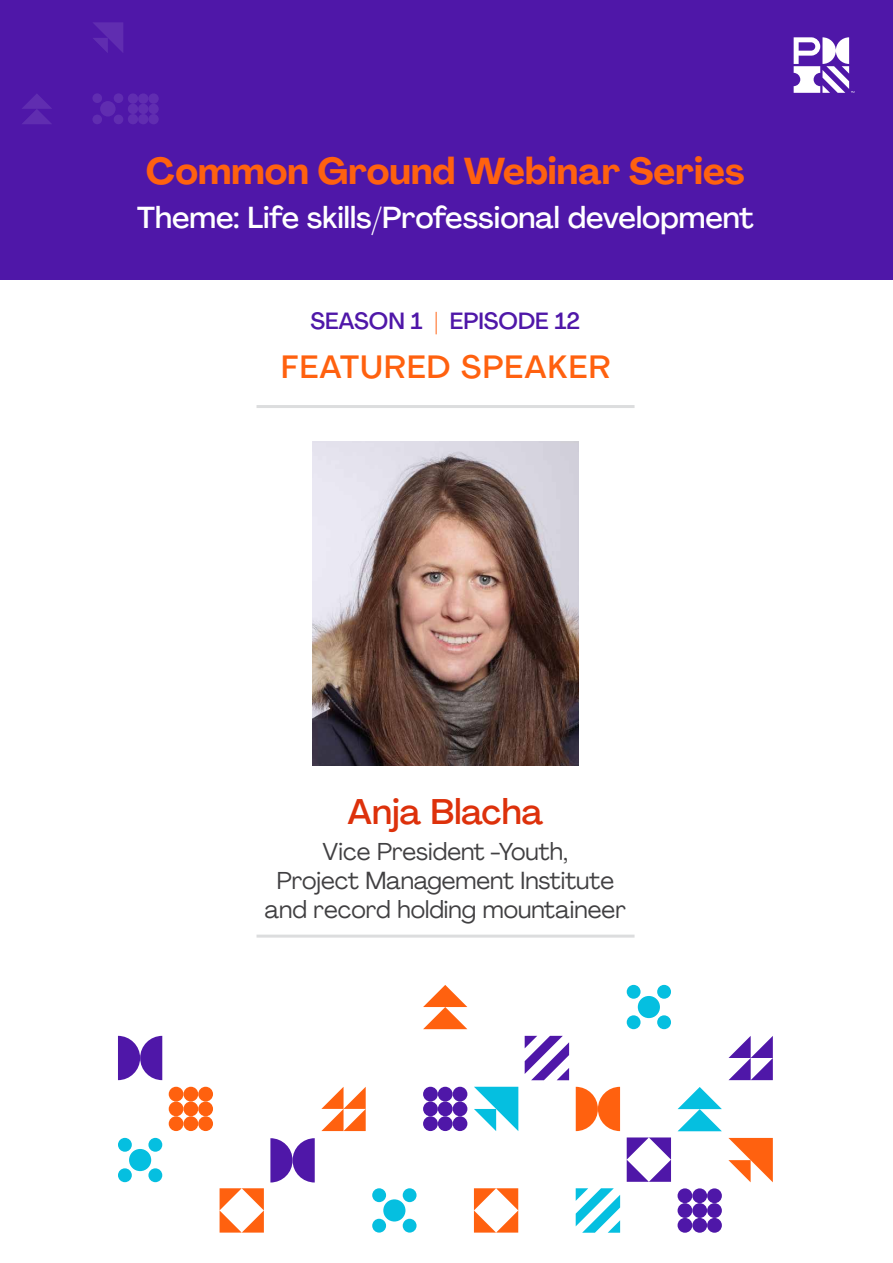
<style>
.page{position:relative;width:893px;height:1263px;background:#fff}
.page>*{position:absolute;margin:0;border:0;box-sizing:border-box;transform-origin:0 0}
.t1{font:700 36.9px "Agrandir";color:#ff610f}
.t2{font:500 35.25px "Agrandir";color:#dd310b}
.t3{font:500 31.95px "Agrandir";letter-spacing:.04em;color:#ff610f}
.t4{font:500 30px "Agrandir";color:#fff}
.t5{font:24px/28.8px "Agrandir";color:#414042;text-align:center}
.t6{font:500 23.25px "Agrandir";color:#4f17a8}
.s1{color:#ff610f}
</style>
<div class="page">
<hr style="left:256px;top:405px;width:378px;height:3px;background:#dcddde">
<hr style="left:256px;top:935px;width:378px;height:3px;background:#dcddde">
<div style="left:0;top:0;width:893px;height:279px;background:#4f17a8"></div>
<svg style="left:794px;top:37px;width:60px;height:56px"></svg>
<svg style="left:22px;top:94px;width:30px;height:30px"></svg>
<svg style="left:93px;top:22px;width:30px;height:31px"></svg>
<div style="left:100px;top:101px;width:16px;height:16px;background:#602db0;border-radius:50%"></div>
<div style="left:114px;top:93px;width:9px;height:10px;background:#602db0;border-radius:50%"></div>
<div style="left:92px;top:93px;width:10px;height:10px;background:#602db0;border-radius:50%"></div>
<div style="left:114px;top:115px;width:9px;height:9px;background:#602db0;border-radius:50%"></div>
<div style="left:92px;top:115px;width:10px;height:9px;background:#602db0;border-radius:50%"></div>
<div style="left:128px;top:93px;width:10px;height:11px;background:#602db0;border-radius:50%"></div>
<div style="left:138px;top:93px;width:10px;height:11px;background:#602db0;border-radius:50%"></div>
<div style="left:148px;top:93px;width:11px;height:11px;background:#602db0;border-radius:50%"></div>
<div style="left:128px;top:104px;width:10px;height:10px;background:#602db0;border-radius:50%"></div>
<div style="left:138px;top:104px;width:10px;height:10px;background:#602db0;border-radius:50%"></div>
<div style="left:148px;top:104px;width:11px;height:10px;background:#602db0;border-radius:50%"></div>
<div style="left:128px;top:114px;width:10px;height:10px;background:#602db0;border-radius:50%"></div>
<div style="left:138px;top:114px;width:10px;height:10px;background:#602db0;border-radius:50%"></div>
<div style="left:148px;top:114px;width:11px;height:10px;background:#602db0;border-radius:50%"></div>
<svg style="left:728px;top:1036px;width:45px;height:44px"></svg>
<svg style="left:678px;top:1087px;width:44px;height:44px"></svg>
<svg style="left:728px;top:1138px;width:45px;height:44px"></svg>
<svg style="left:627px;top:1137px;width:44px;height:45px"></svg>
<svg style="left:321px;top:1087px;width:45px;height:44px"></svg>
<svg style="left:474px;top:1087px;width:44px;height:44px"></svg>
<svg style="left:423px;top:985px;width:44px;height:44px"></svg>
<svg style="left:576px;top:1087px;width:44px;height:44px"></svg>
<div style="left:383px;top:1199px;width:22px;height:22px;background:#05bfe0;border-radius:50%"></div>
<div style="left:403px;top:1188px;width:14px;height:14px;background:#05bfe0;border-radius:50%"></div>
<div style="left:372px;top:1188px;width:14px;height:14px;background:#05bfe0;border-radius:50%"></div>
<div style="left:403px;top:1219px;width:14px;height:13px;background:#05bfe0;border-radius:50%"></div>
<div style="left:372px;top:1219px;width:14px;height:13px;background:#05bfe0;border-radius:50%"></div>
<svg style="left:525px;top:1036px;width:44px;height:44px"></svg>
<svg style="left:576px;top:1188px;width:44px;height:45px"></svg>
<svg style="left:118px;top:1036px;width:44px;height:44px"></svg>
<svg style="left:270px;top:1138px;width:45px;height:44px"></svg>
<svg style="left:220px;top:1188px;width:44px;height:44px"></svg>
<svg style="left:474px;top:1188px;width:44px;height:44px"></svg>
<div style="left:638px;top:996px;width:22px;height:22px;background:#05bfe0;border-radius:50%"></div>
<div style="left:657px;top:985px;width:14px;height:14px;background:#05bfe0;border-radius:50%"></div>
<div style="left:627px;top:985px;width:14px;height:14px;background:#05bfe0;border-radius:50%"></div>
<div style="left:657px;top:1015px;width:14px;height:14px;background:#05bfe0;border-radius:50%"></div>
<div style="left:627px;top:1015px;width:14px;height:14px;background:#05bfe0;border-radius:50%"></div>
<div style="left:678px;top:1188px;width:14px;height:15px;background:#4f17a8;border-radius:50%"></div>
<div style="left:692px;top:1188px;width:15px;height:15px;background:#4f17a8;border-radius:50%"></div>
<div style="left:707px;top:1188px;width:15px;height:15px;background:#4f17a8;border-radius:50%"></div>
<div style="left:678px;top:1203px;width:14px;height:15px;background:#4f17a8;border-radius:50%"></div>
<div style="left:692px;top:1203px;width:15px;height:15px;background:#4f17a8;border-radius:50%"></div>
<div style="left:707px;top:1203px;width:15px;height:15px;background:#4f17a8;border-radius:50%"></div>
<div style="left:678px;top:1218px;width:14px;height:15px;background:#4f17a8;border-radius:50%"></div>
<div style="left:692px;top:1218px;width:15px;height:15px;background:#4f17a8;border-radius:50%"></div>
<div style="left:707px;top:1218px;width:15px;height:15px;background:#4f17a8;border-radius:50%"></div>
<div style="left:423px;top:1087px;width:15px;height:14px;background:#4f17a8;border-radius:50%"></div>
<div style="left:438px;top:1087px;width:15px;height:14px;background:#4f17a8;border-radius:50%"></div>
<div style="left:453px;top:1087px;width:14px;height:14px;background:#4f17a8;border-radius:50%"></div>
<div style="left:423px;top:1101px;width:15px;height:15px;background:#4f17a8;border-radius:50%"></div>
<div style="left:438px;top:1101px;width:15px;height:15px;background:#4f17a8;border-radius:50%"></div>
<div style="left:453px;top:1101px;width:14px;height:15px;background:#4f17a8;border-radius:50%"></div>
<div style="left:423px;top:1116px;width:15px;height:15px;background:#4f17a8;border-radius:50%"></div>
<div style="left:438px;top:1116px;width:15px;height:15px;background:#4f17a8;border-radius:50%"></div>
<div style="left:453px;top:1116px;width:14px;height:15px;background:#4f17a8;border-radius:50%"></div>
<div style="left:129px;top:1149px;width:22px;height:22px;background:#05bfe0;border-radius:50%"></div>
<div style="left:148px;top:1138px;width:14px;height:14px;background:#05bfe0;border-radius:50%"></div>
<div style="left:118px;top:1138px;width:14px;height:14px;background:#05bfe0;border-radius:50%"></div>
<div style="left:148px;top:1168px;width:14px;height:14px;background:#05bfe0;border-radius:50%"></div>
<div style="left:118px;top:1168px;width:14px;height:14px;background:#05bfe0;border-radius:50%"></div>
<div style="left:169px;top:1087px;width:14px;height:14px;background:#ff610f;border-radius:50%"></div>
<div style="left:183px;top:1087px;width:15px;height:14px;background:#ff610f;border-radius:50%"></div>
<div style="left:198px;top:1087px;width:15px;height:14px;background:#ff610f;border-radius:50%"></div>
<div style="left:169px;top:1101px;width:14px;height:15px;background:#ff610f;border-radius:50%"></div>
<div style="left:183px;top:1101px;width:15px;height:15px;background:#ff610f;border-radius:50%"></div>
<div style="left:198px;top:1101px;width:15px;height:15px;background:#ff610f;border-radius:50%"></div>
<div style="left:169px;top:1116px;width:14px;height:15px;background:#ff610f;border-radius:50%"></div>
<div style="left:183px;top:1116px;width:15px;height:15px;background:#ff610f;border-radius:50%"></div>
<div style="left:198px;top:1116px;width:15px;height:15px;background:#ff610f;border-radius:50%"></div>
<img style="left:312px;top:441px;width:267px;height:324px">
<h1 class="t1" style="left:146px;top:148px;width:600px">Common Ground Webinar Series</h1>
<p class="t4" style="left:137px;top:199px;width:618px">Theme: Life skills/Professional development</p>
<p class="t6" style="left:310px;top:306px;width:271px">SEASON 1 <span class="s1">|</span> EPISODE 12</p>
<h3 class="t3" style="left:281px;top:347px;width:331px">FEATURED SPEAKER</h3>
<h2 class="t2" style="left:347px;top:789px;width:197px">Anja Blacha</h2>
<p class="t5" style="left:265px;top:837px;width:363px">Vice President -Youth,<br>Project Management Institute and record holding mountaineer</p>
</div>
